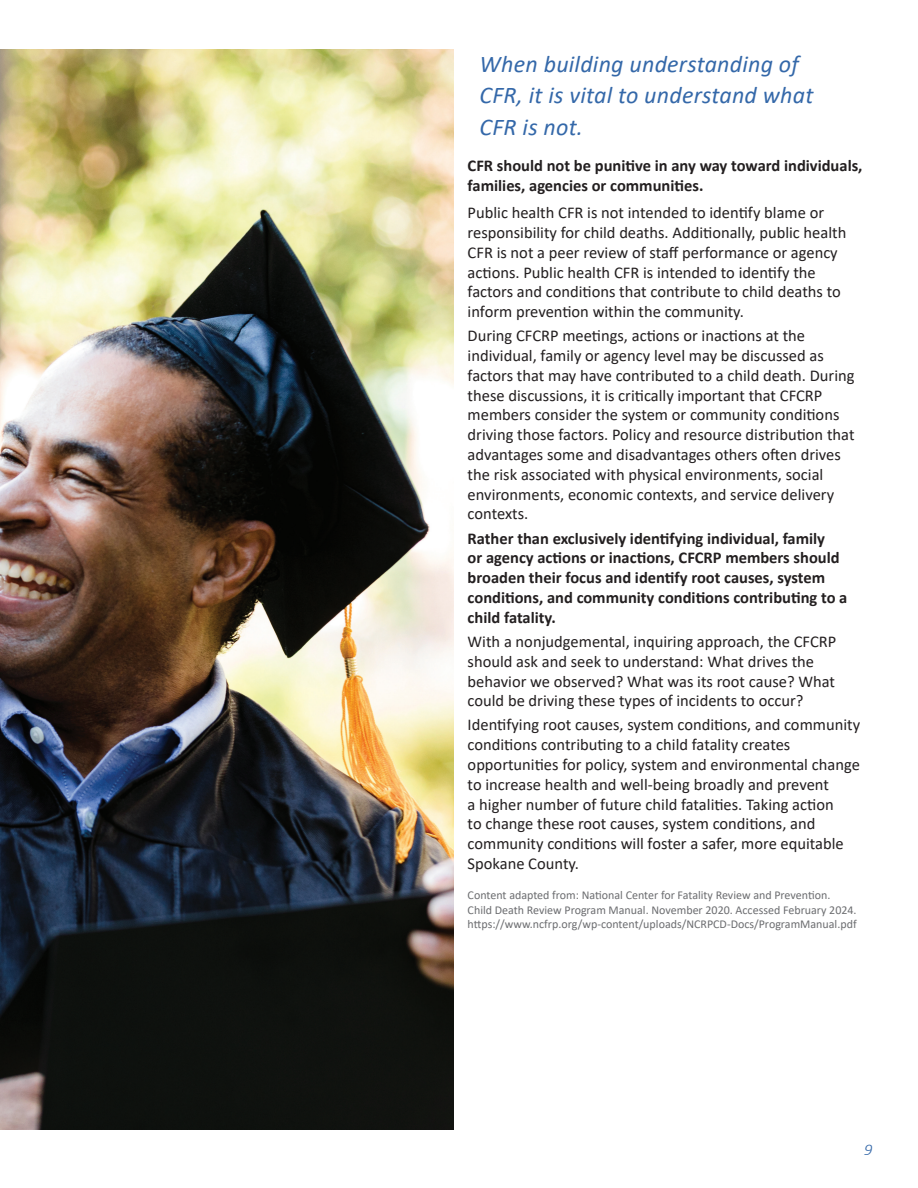
<style>
.page{position:relative;width:918px;height:1188px;background:#fff}
.page>*{position:absolute;margin:0;border:0;box-sizing:border-box;transform-origin:0 0}
.t1{font:italic 24px/31.5px "Calibri";letter-spacing:.01em;color:#3468a9}
.t2{font:16.5px/19.8px "Calibri";color:#231f20}
.t3{font:700 16.5px/19.8px "Calibri";color:#231f20}
.t4{font:italic 300 16.5px "Calibri";color:#3468a9}
.t5{font:12px/14.4px "Calibri";color:#6c6d70}
</style>
<div class="page">
<img style="left:0;top:50px;width:454px;height:1080px">
<h1 class="t1" style="left:480px;top:47px;width:335px">When building understanding of<br>CFR, it is vital to understand what<br>CFR is not.</h1>
<p class="t3" style="left:468px;top:155px;width:396px">CFR should not be punitive in any way toward individuals, families, agencies or communities.</p>
<p class="t2" style="left:468px;top:202px;width:380px">Public health CFR is not intended to identify blame or responsibility for child deaths. Additionally, public health CFR is not a peer review of staff performance or agency actions. Public health CFR is intended to identify the factors and conditions that contribute to child deaths to inform prevention within the community.</p>
<p class="t2" style="left:468px;top:325px;width:388px">During CFCRP meetings, actions or inactions at the individual, family or agency level may be discussed as factors that may have contributed to a child death. During these discussions, it is critically important that CFCRP members consider the system or community conditions driving those factors. Policy and resource distribution that advantages some and disadvantages others often drives the risk associated with physical environments, social environments, economic contexts, and service delivery contexts.</p>
<p class="t3" style="left:468px;top:528px;width:381px">Rather than exclusively identifying individual, family<br>or agency actions or inactions, CFCRP members should broaden their focus and identify root causes, system conditions, and community conditions contributing to a child fatality.</p>
<p class="t2" style="left:468px;top:631px;width:370px">With a nonjudgemental, inquiring approach, the CFCRP should ask and seek to understand: What drives the behavior we observed? What was its root cause? What could be driving these types of incidents to occur?</p>
<p class="t2" style="left:468px;top:715px;width:394px">Identifying root causes, system conditions, and community conditions contributing to a child fatality creates opportunities for policy, system and environmental change to increase health and well-being broadly and prevent<br>a higher number of future child fatalities. Taking action<br>to change these root causes, system conditions, and community conditions will foster a safer, more equitable Spokane County.</p>
<p class="t5" style="left:468px;top:888px;width:391px">Content adapted from: National Center for Fatality Review and Prevention.<br>Child Death Review Program Manual. November 2020. Accessed February 2024. https://www.ncfrp.org/wp-content/uploads/NCRPCD-Docs/ProgramManual.pdf</p>
<p class="t4" style="left:864px;top:1139px;width:10px">9</p>
</div>
